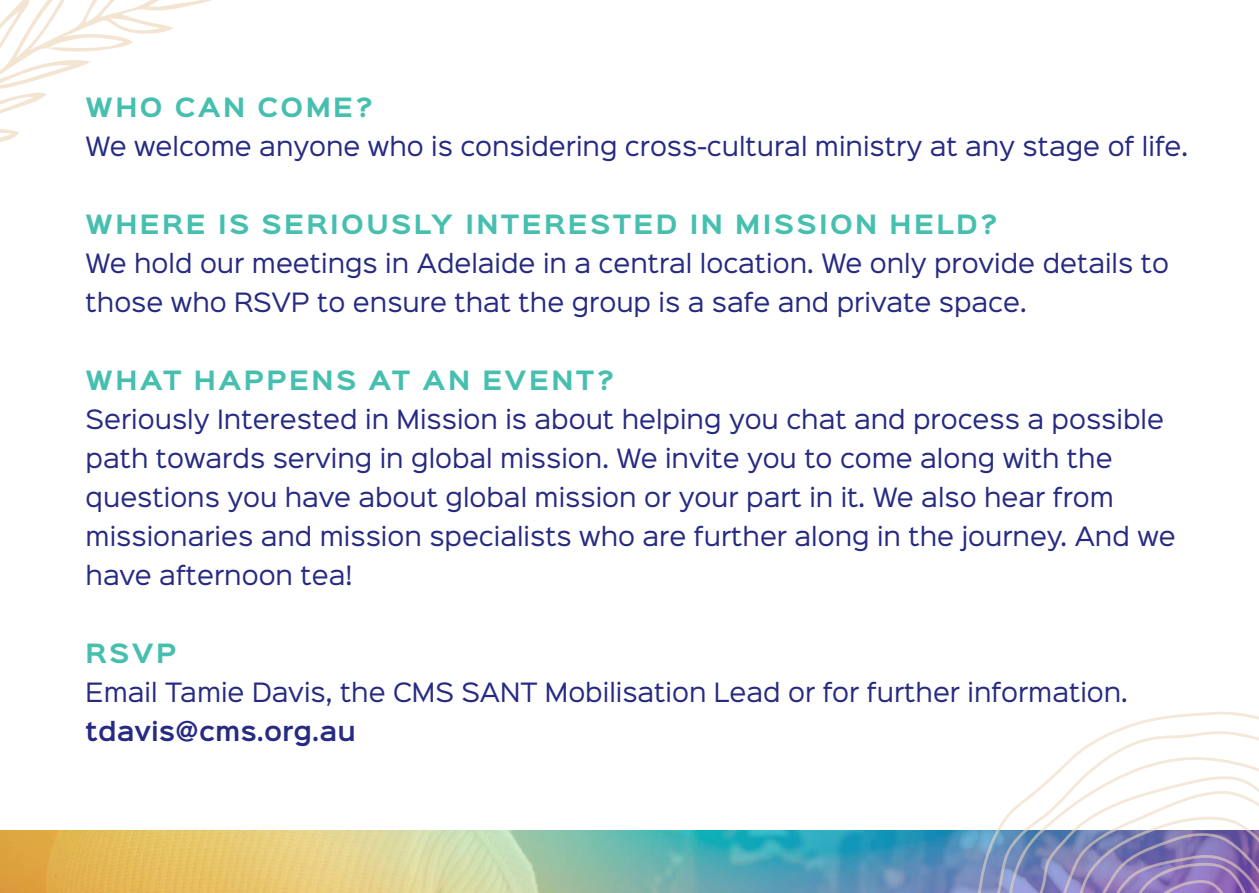
<style>
.page{position:relative;width:1259px;height:893px;background:#fff}
.page>*{position:absolute;margin:0;border:0;box-sizing:border-box;transform-origin:0 0}
.t1{font:24px/39px "Sinkin Sans 400";color:#262a82}
.t2{font:700 24px "Sinkin Sans 700";letter-spacing:.1em;color:#47bfaf}
.t3{font:600 24px "Sinkin Sans 600";color:#262a82}
</style>
<div class="page">
<img style="left:0;top:830px;width:975px;height:63px">
<svg style="left:0;top:0;width:212px;height:142px"></svg>
<svg style="left:975px;top:711px;width:284px;height:182px"></svg>
<svg style="left:989px;top:730px;width:270px;height:163px"></svg>
<p class="t2" style="left:86px;top:95px;width:289px">WHO CAN COME?</p>
<p class="t1" style="left:86px;top:125px;width:1104px">We welcome anyone who is considering cross-cultural ministry at any stage of life.</p>
<p class="t2" style="left:86px;top:212px;width:913px">WHERE IS SERIOUSLY INTERESTED IN MISSION HELD?</p>
<p class="t1" style="left:86px;top:242px;width:1085px">We hold our meetings in Adelaide in a central location. We only provide details to those who RSVP to ensure that the group is a safe and private space.</p>
<p class="t2" style="left:86px;top:368px;width:530px">WHAT HAPPENS AT AN EVENT?</p>
<p class="t1" style="left:86px;top:398px;width:1091px">Seriously Interested in Mission is about helping you chat and process a possible path towards serving in global mission. We invite you to come along with the questions you have about global mission or your part in it. We also hear from missionaries and mission specialists who are further along in the journey. And we have afternoon tea!</p>
<p class="t2" style="left:86px;top:641px;width:93px">RSVP</p>
<p class="t1" style="left:86px;top:671px;width:1044px">Email Tamie Davis, the CMS SANT Mobilisation Lead or for further information.</p>
<p class="t3" style="left:86px;top:710px;width:272px">tdavis@cms.org.au</p>
</div>
